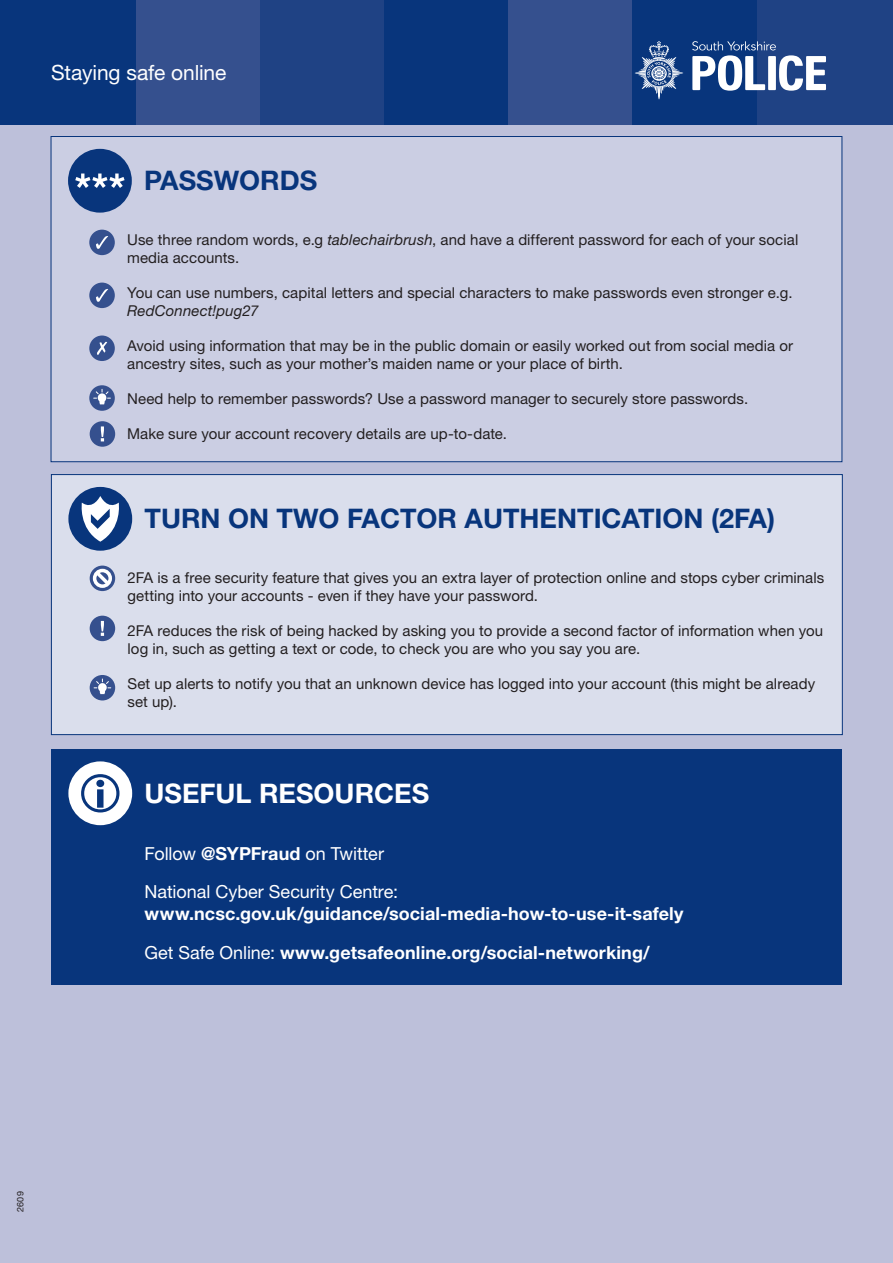
<style>
.page{position:relative;width:893px;height:1263px;background:#bdc0da}
.page>*{position:absolute;margin:0;border:0;box-sizing:border-box;transform-origin:0 0}
.t1{font:700 27px "Helvetica Neue LT Std";color:#08357c}
.t2{font:700 27px "Helvetica Neue LT Std";color:#fff}
.t3{font:21px "Helvetica Neue LT Std";letter-spacing:-.005em;color:#fff}
.Text{font:700 18px/21.6px "Helvetica Neue LT Std";letter-spacing:.005em;color:#fff}
.Text-2{font:18px "Helvetica Neue LT Std";letter-spacing:-.005em;color:#fff}
.Text-3{font:15px/18px "Helvetica Neue LT Std";letter-spacing:.005em;color:#231f20}
.Text-4{font:9px "Helvetica Neue LT Std";color:#231f20}
.s1{font-style:italic}
.s2{font-weight:700}
.s3{font-weight:400}
</style>
<div class="page">
<div style="left:51px;top:136px;width:791px;height:326px;background:#cbcee3;border:1px solid #08357c"></div>
<div style="left:51px;top:474px;width:792px;height:261px;background:#dadeec;border:1px solid #08357c"></div>
<div style="left:51px;top:749px;width:791px;height:235px;background:#08357c"></div>
<div style="left:0;top:0;width:136px;height:124px;background:#08357c"></div>
<div style="left:136px;top:0;width:124px;height:124px;background:#35508e"></div>
<div style="left:260px;top:0;width:124px;height:124px;background:#1f4284"></div>
<div style="left:756px;top:0;width:137px;height:124px;background:#1f4284"></div>
<div style="left:384px;top:0;width:124px;height:124px;background:#08357c"></div>
<div style="left:508px;top:0;width:124px;height:124px;background:#35508e"></div>
<div style="left:632px;top:0;width:124px;height:124px;background:#08357c"></div>
<svg style="left:635px;top:41px;width:48px;height:59px"></svg>
<svg style="left:692px;top:41px;width:134px;height:50px"></svg>
<div style="left:89px;top:335px;width:26px;height:26px;background:#35508e;border-radius:50%"></div>
<svg style="left:97px;top:342px;width:10px;height:13px"></svg>
<div style="left:90px;top:566px;width:25px;height:25px;background:#35508e;border-radius:50%"></div>
<svg style="left:93px;top:568px;width:20px;height:20px"></svg>
<div style="left:90px;top:616px;width:25px;height:25px;background:#35508e;border-radius:50%"></div>
<svg style="left:101px;top:621px;width:3px;height:15px"></svg>
<div style="left:90px;top:421px;width:25px;height:26px;background:#35508e;border-radius:50%"></div>
<svg style="left:101px;top:426px;width:3px;height:15px"></svg>
<div style="left:89px;top:230px;width:26px;height:25px;background:#35508e;border-radius:50%"></div>
<svg style="left:96px;top:236px;width:12px;height:13px"></svg>
<div style="left:89px;top:283px;width:26px;height:25px;background:#35508e;border-radius:50%"></div>
<svg style="left:96px;top:289px;width:12px;height:13px"></svg>
<svg style="left:89px;top:385px;width:26px;height:26px"></svg>
<svg style="left:94px;top:389px;width:16px;height:15px"></svg>
<div style="left:90px;top:675px;width:25px;height:25px;background:#35508e;border-radius:50%"></div>
<svg style="left:94px;top:679px;width:17px;height:15px"></svg>
<div style="left:68px;top:149px;width:64px;height:64px;background:#08357c;border-radius:50%"></div>
<svg style="left:75px;top:174px;width:50px;height:14px"></svg>
<div style="left:68px;top:487px;width:64px;height:64px;background:#08357c;border-radius:50%"></div>
<svg style="left:78px;top:496px;width:45px;height:46px"></svg>
<div style="left:68px;top:761px;width:64px;height:64px;background:#fff;border-radius:50%"></div>
<svg style="left:81px;top:774px;width:38px;height:38px"></svg>
<p class="t3" style="left:51px;top:60px;width:177px">Staying safe online</p>
<p class="t1" style="left:144px;top:164px;width:175px">PASSWORDS</p>
<p class="Text-3" style="left:127px;top:230px;width:673px">Use three random words, e.g <span class="s1">tablechairbrush</span>, and have a different password for each of your social media accounts.</p>
<p class="Text-3" style="left:127px;top:283px;width:667px">You can use numbers, capital letters and special characters to make passwords even stronger e.g.<br><span class="s1">RedConnect!pug27</span></p>
<p class="Text-3" style="left:127px;top:336px;width:667px">Avoid using information that may be in the public domain or easily worked out from social media or ancestry sites, such as your mother’s maiden name or your place of birth.</p>
<p class="Text-3" style="left:127px;top:389px;width:623px">Need help to remember passwords? Use a password manager to securely store passwords.</p>
<p class="Text-3" style="left:127px;top:424px;width:381px">Make sure your account recovery details are up-to-date.</p>
<p class="t1" style="left:145px;top:502px;width:632px">TURN ON TWO FACTOR AUTHENTICATION (2FA)</p>
<p class="Text-3" style="left:128px;top:568px;width:698px">2FA is a free security feature that gives you an extra layer of protection online and stops cyber criminals getting into your accounts - even if they have your password.</p>
<p class="Text-3" style="left:128px;top:621px;width:697px">2FA reduces the risk of being hacked by asking you to provide a second factor of information when you log in, such as getting a text or code, to check you are who you say you are.</p>
<p class="Text-3" style="left:128px;top:675px;width:689px">Set up alerts to notify you that an unknown device has logged into your account (this might be already set up).</p>
<p class="t2" style="left:145px;top:777px;width:286px">USEFUL RESOURCES</p>
<p class="Text-2" style="left:145px;top:842px;width:241px">Follow <span class="s2">@SYPFraud</span> on Twitter</p>
<p class="Text" style="left:145px;top:881px;width:540px"><span class="s3">National Cyber Security Centre: </span>www.ncsc.gov.uk/guidance/social-media-how-to-use-it-safely</p>
<p class="Text" style="left:145px;top:941px;width:507px"><span class="s3">Get Safe Online:</span> www.getsafeonline.org/social-networking/</p>
<p class="Text-4" style="left:15px;top:1212px;width:22px;rotate:-90deg">2609</p>
</div>
